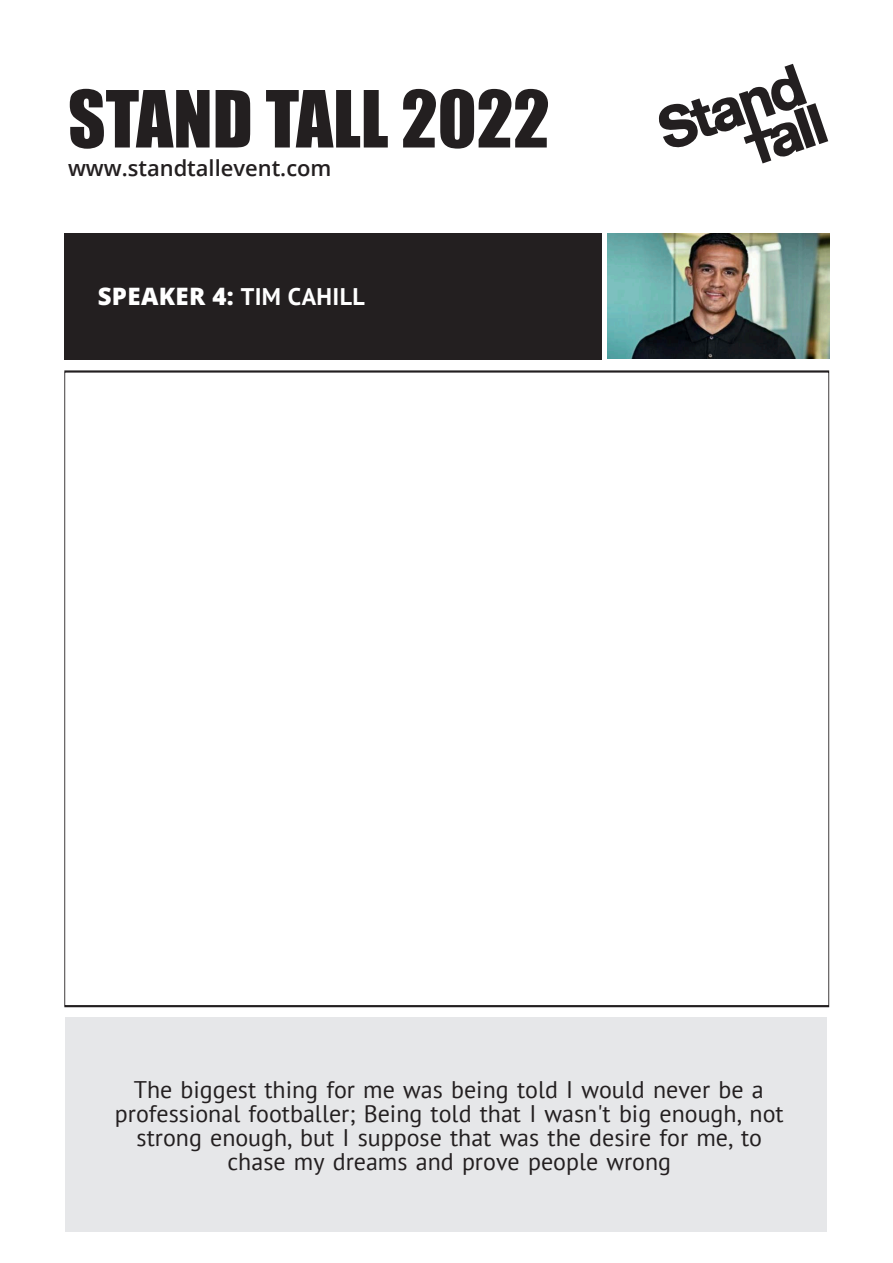
<style>
.page{position:relative;width:893px;height:1263px;background:#fff}
.page>*{position:absolute;margin:0;border:0;box-sizing:border-box;transform-origin:0 0}
.t1{font:72.75px "Impact";color:#231f20}
.t2{font:24px/24px "PT Sans";color:#231f20;text-align:center}
.t3{font:800 24px "Open Sans";letter-spacing:.015em;color:#fff}
.t4{font:600 21.9px "Open Sans";color:#231f20}
.s1{font-family:"PT Sans";font-weight:700}
</style>
<div class="page">
<svg style="left:659px;top:64px;width:169px;height:99px"></svg>
<div style="left:64px;top:233px;width:538px;height:126px;background:#231f20"></div>
<div style="left:65px;top:1017px;width:761px;height:214px;background:#e6e7e9"></div>
<img style="left:608px;top:233px;width:221px;height:125px">
<p class="t1" style="left:68px;top:63px;width:483px">STAND TALL 2022</p>
<p class="t4" style="left:68px;top:153px;width:265px">www.standtallevent.com</p>
<p class="t3" style="left:98px;top:279px;width:268px">SPEAKER 4: <span class="s1">TIM CAHILL</span></p>
<p class="t2" style="left:115px;top:1077px;width:670px">The biggest thing for me was being told I would never be a professional footballer; Being told that I wasn't big enough, not strong enough, but I suppose that was the desire for me, to chase my dreams and prove people wrong</p>
</div>
